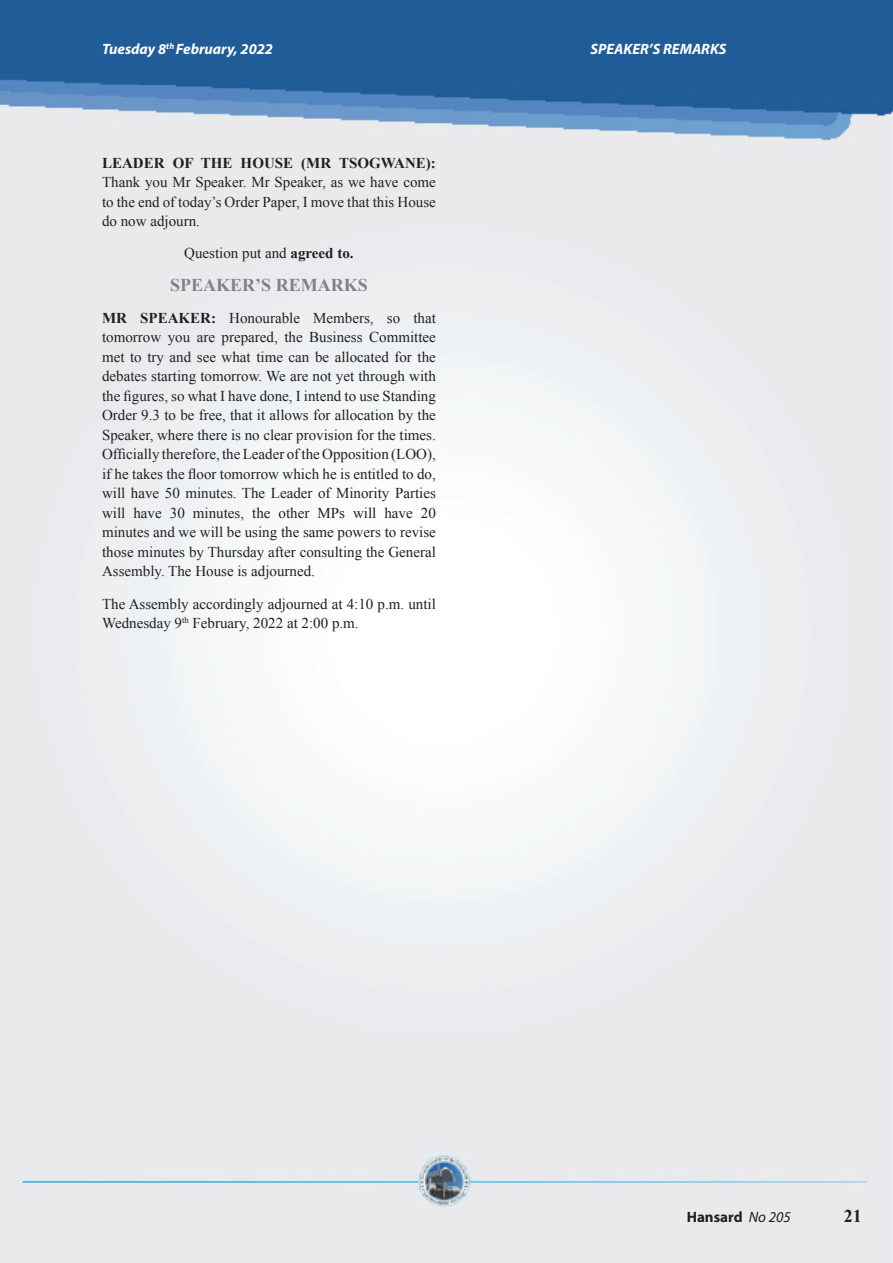
<style>
.page{position:relative;width:893px;height:1263px;background:#fff}
.page>*{position:absolute;margin:0;border:0;box-sizing:border-box;transform-origin:0 0}
.t1{font:700 18px "Times New Roman";color:#808285}
.t2{font:700 18px "Times New Roman";color:#231f20}
.t3{font:15px/19.5px "Times New Roman";color:#231f20;text-align:justify}
.t4{font:italic 700 15px "Myriad Pro";color:#fff}
.t5{font:700 15px "Times New Roman";color:#231f20}
.t6{font:700 15px "Myriad Pro";color:#231f20}
.s1{font-weight:700}
.s2{font-weight:400;font-style:italic}
</style>
<div class="page">
<img style="left:0;top:0;width:893px;height:1263px">
<p class="t4" style="left:102px;top:39px;width:172px">Tuesday 8<sup>th</sup> February, 2022</p>
<p class="t4" style="left:590px;top:39px;width:137px">SPEAKER’S REMARKS</p>
<p class="t5" style="left:102px;top:152px;width:335px">LEADER OF THE HOUSE (MR TSOGWANE):</p>
<p class="t3" style="left:102px;top:172px;width:335px">Thank you Mr Speaker. Mr Speaker, as we have come to the end of today’s Order Paper, I move that this House do now adjourn.</p>
<p class="t3" style="left:184px;top:243px;width:171px">Question put and <span class="s1">agreed to.</span></p>
<p class="t1" style="left:170px;top:272px;width:199px">SPEAKER’S REMARKS</p>
<p class="t3" style="left:102px;top:308px;width:335px"><span class="s1">MR SPEAKER:</span> Honourable Members, so that tomorrow you are prepared, the Business Committee met to try and see what time can be allocated for the debates starting tomorrow. We are not yet through with the figures, so what I have done, I intend to use Standing Order 9.3 to be free, that it allows for allocation by the Speaker, where there is no clear provision for the times.<br>Officially therefore, the Leader of the Opposition (LOO), if he takes the floor tomorrow which he is entitled to do, will have 50 minutes. The Leader of Minority Parties will have 30 minutes, the other MPs will have 20 minutes and we will be using the same powers to revise those minutes by Thursday after consulting the General Assembly. The House is adjourned.</p>
<p class="t3" style="left:102px;top:593px;width:335px">The Assembly accordingly adjourned at 4:10 p.m. until<br>Wednesday 9<sup>th</sup> February, 2022 at 2:00 p.m.</p>
<p class="t6" style="left:687px;top:1207px;width:106px">Hansard <span class="s2">No 205</span></p>
<p class="t2" style="left:844px;top:1203px;width:19px">21</p>
</div>
